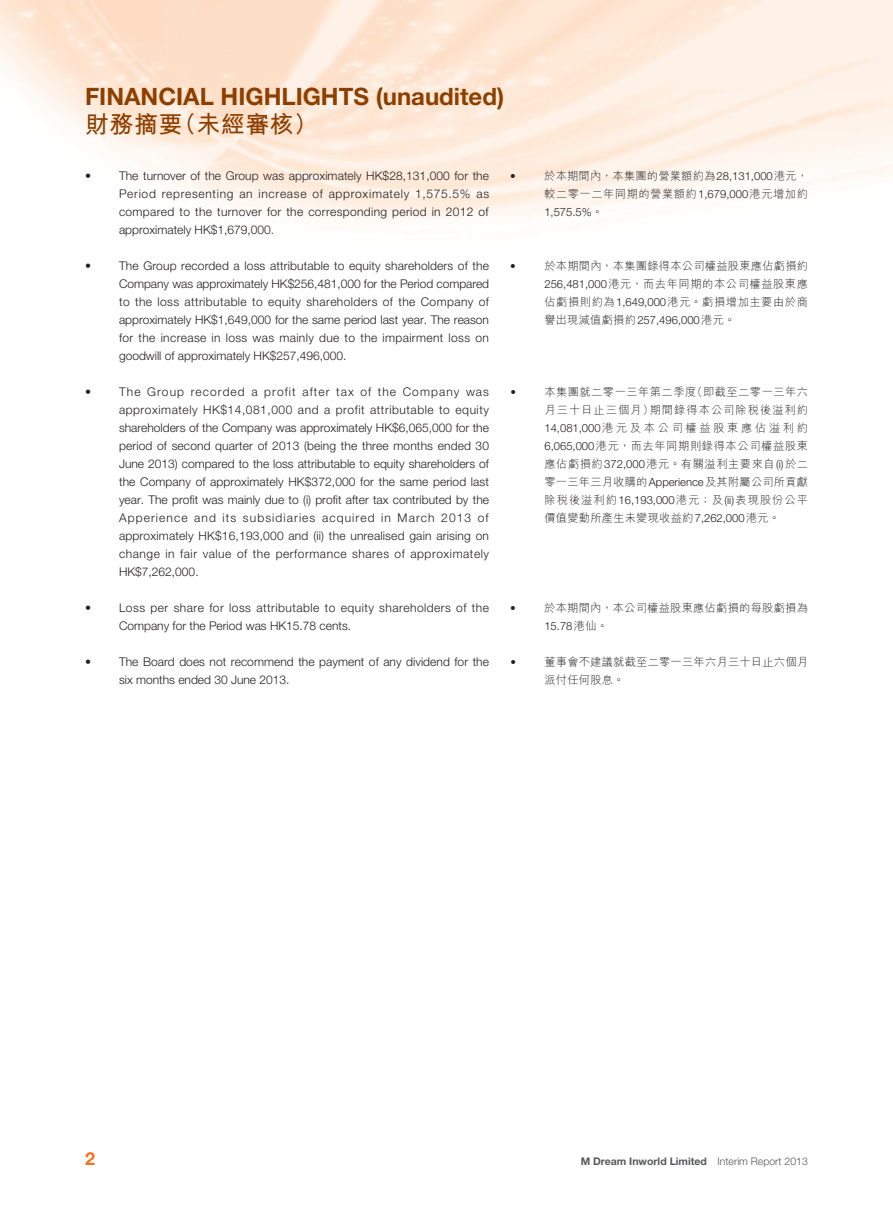
<style>
.page{position:relative;width:893px;height:1212px;background:#fff}
.page>*{position:absolute;margin:0;border:0;box-sizing:border-box;transform-origin:0 0}
.t1{font:700 24px "Helvetica Neue LT Std";color:#8d3f00}
.t2{font:700 24px "M Hei HK";letter-spacing:.02em;color:#8d3f00}
.t3{font:700 18px "Helvetica Neue LT Std";color:#f47321}
.t4{font:300 12px/18px "Helvetica Neue LT Std";letter-spacing:.005em;color:#231f20;text-align:justify}
.t5{font:300 12px/18px "Helvetica Neue LT Std";letter-spacing:.04em;color:#231f20}
.t6{font:300 11.25px/18px "M Hei HK";letter-spacing:.02em;color:#231f20;text-align:justify}
.t7{font:300 11.25px/18px "M Hei HK";letter-spacing:.045em;color:#231f20}
.t8{font:300 11.25px "Helvetica Neue LT Std";color:#231f20}
.t9{font:700 10.5px "Helvetica Neue LT Std";color:#57585a}
.s1{font-family:"Helvetica Neue LT Std"}
.s2{font-family:"M Hei HK"}
.s3{font-weight:300}
</style>
<div class="page">
<h1 class="t1" style="left:85px;top:82px;width:421px">FINANCIAL HIGHLIGHTS (unaudited)</h1>
<h1 class="t2" style="left:85px;top:107px;width:234px">財務摘要（未經審核）</h1>
<p class="t4" style="left:119px;top:167px;width:372px;text-indent:-34px">• The turnover of the Group was approximately HK$28,131,000 for the Period representing an increase of approximately 1,575.5% as compared to the turnover for the corresponding period in 2012 of approximately HK$1,679,000.</p>
<p class="t4" style="left:119px;top:257px;width:372px;text-indent:-34px">• The Group recorded a loss attributable to equity shareholders of the Company was approximately HK$256,481,000 for the Period compared to the loss attributable to equity shareholders of the Company of approximately HK$1,649,000 for the same period last year. The reason for the increase in loss was mainly due to the impairment loss on goodwill of approximately HK$257,496,000.</p>
<p class="t4" style="left:119px;top:383px;width:372px;text-indent:-34px">• The Group recorded a profit after tax of the Company was approximately HK$14,081,000 and a profit attributable to equity shareholders of the Company was approximately HK$6,065,000 for the period of second quarter of 2013 (being the three months ended 30<br>June 2013) compared to the loss attributable to equity shareholders of the Company of approximately HK$372,000 for the same period last year. The profit was mainly due to (i) profit after tax contributed by the Apperience and its subsidiaries acquired in March 2013 of approximately HK$16,193,000 and (ii) the unrealised gain arising on change in fair value of the performance shares of approximately HK$7,262,000.</p>
<p class="t5" style="left:119px;top:599px;width:371px;text-indent:-34px">• Loss per share for loss attributable to equity shareholders of the<br>Company for the Period was HK15.78 cents.</p>
<p class="t4" style="left:119px;top:653px;width:371px;text-indent:-34px">• The Board does not recommend the payment of any dividend for the six months ended 30 June 2013.</p>
<p class="t8" style="left:510px;top:169px;width:7px">•</p>
<p class="t7" style="left:544px;top:167px;width:265px">於本期間內，本集團的營業額約為<span class="s1">28,131,000</span>港元，較二零一二年同期的營業額約<span class="s1">1,679,000</span>港元增加約</p>
<p class="t8" style="left:544px;top:205px;width:60px">1,575.5%<span class="s2">。</span></p>
<p class="t8" style="left:510px;top:259px;width:7px">•</p>
<p class="t6" style="left:544px;top:257px;width:265px">於本期間內，本集團錄得本公司權益股東應佔虧損約<span class="s1">256,481,000</span>港元，而去年同期的本公司權益股東應佔虧損則約為<span class="s1">1,649,000</span>港元。虧損增加主要由於商譽出現減值虧損約<span class="s1">257,496,000</span>港元。</p>
<p class="t8" style="left:510px;top:385px;width:7px">•</p>
<p class="t6" style="left:544px;top:383px;width:265px">本集團就二零一三年第二季度（即截至二零一三年六月三十日止三個月）期間錄得本公司除稅後溢利約<span class="s1">14,081,000</span>港元及本公司權益股東應佔溢利約<span class="s1">6,065,000</span>港元，而去年同期則錄得本公司權益股東應佔虧損約<span class="s1">372,000</span>港元。有關溢利主要來自<span class="s1">(i)</span>於二零一三年三月收購的<span class="s1">Apperience</span>及其附屬公司所貢獻除稅後溢利約<span class="s1">16,193,000</span>港元；及<span class="s1">(ii)</span>表現股份公平價值變動所產生未變現收益約<span class="s1">7,262,000</span>港元。</p>
<p class="t8" style="left:510px;top:601px;width:7px">•</p>
<p class="t6" style="left:544px;top:599px;width:265px">於本期間內，本公司權益股東應佔虧損的每股虧損為</p>
<p class="t8" style="left:544px;top:619px;width:65px">15.78<span class="s2">港仙。</span></p>
<p class="t8" style="left:510px;top:655px;width:7px">•</p>
<p class="t6" style="left:544px;top:653px;width:265px">董事會不建議就截至二零一三年六月三十日止六個月派付任何股息。</p>
<h2 class="t3" style="left:85px;top:1148px;width:12px">2</h2>
<p class="t9" style="left:581px;top:1155px;width:229px">M Dream Inworld Limited <span class="s3">Interim Report 2013</span></p>
</div>
